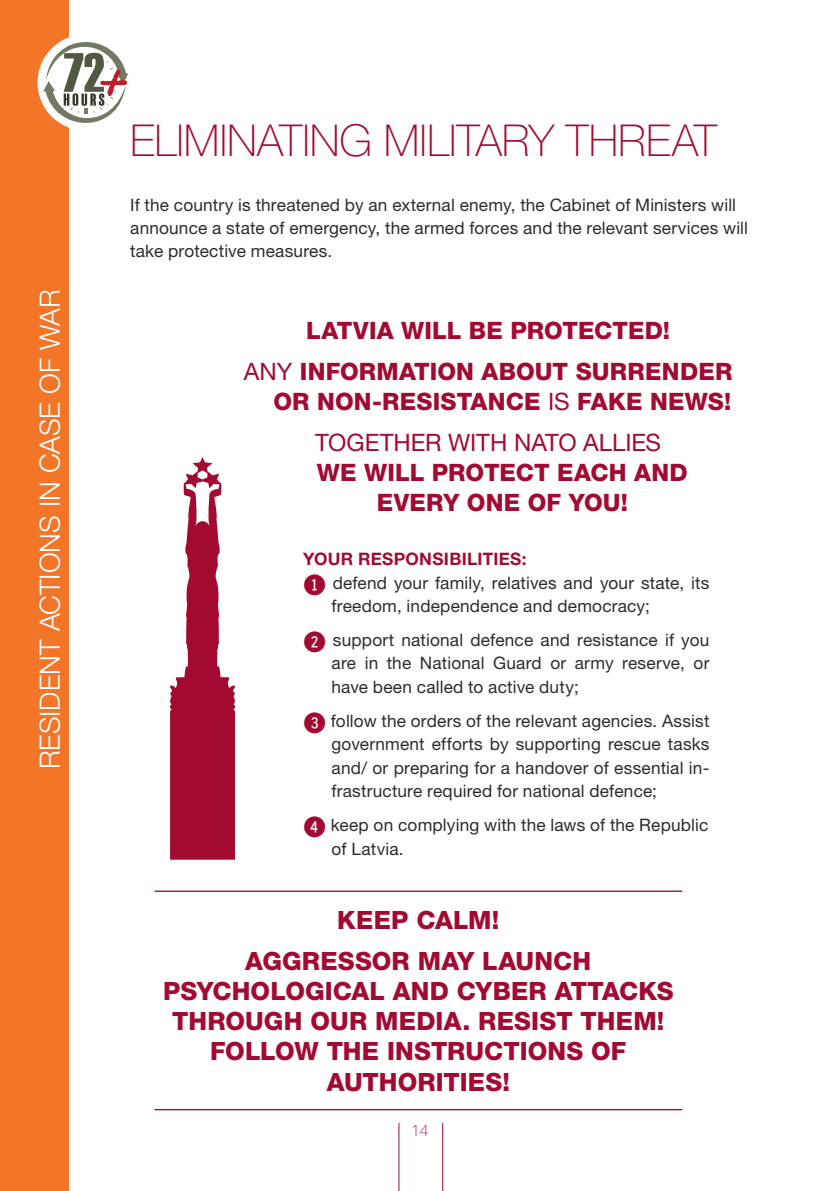
<style>
.page{position:relative;width:840px;height:1191px;background:#fff}
.page>*{position:absolute;margin:0;border:0;box-sizing:border-box;transform-origin:0 0}
.CONTENT_TITLE_01_22{font:100 44px "Helvetica Neue LT Pro";color:#a30a32}
.t1{font:300 28px "Helvetica Neue LT Pro";color:#fff}
.t2{font:800 25.2px/30.2px "Helvetica Neue LT Pro";letter-spacing:.005em;color:#a30a32;text-align:center}
._8_6_11_6_space_afte{font:800 24px/30px "Helvetica Neue LT Pro";letter-spacing:.005em;color:#a30a32;text-align:right}
._8_6_11_6_space_afte-2{font:24px "Helvetica Neue LT Pro";letter-spacing:-.005em;color:#a30a32}
._9_11_6_space_after{font:17.2px/23.2px "Helvetica Neue LT Pro";letter-spacing:.01em;color:#2e2b2c}
.t3{font:700 17.2px "Helvetica Neue LT Pro";letter-spacing:.015em;color:#a30a32}
.t4{font:100 16px "Helvetica Neue LT Pro";color:#a30a32}
.s1{font-weight:400}
.s2{font-family:"Fyra Numeric Circle Closed";font-size:28px;color:#a30a32}
</style>
<div class="page">
<div style="left:0;top:0;width:68px;height:1191px;background:#f37528"></div>
<hr style="left:442px;top:1123px;width:1px;height:68px;background:#a30a32">
<hr style="left:398px;top:1123px;width:1px;height:68px;background:#a30a32">
<hr style="left:154px;top:890px;width:527px;height:2px;background:#a30a32">
<hr style="left:154px;top:1109px;width:527px;height:1px;background:#a30a32">
<svg style="left:170px;top:457px;width:65px;height:402px"></svg>
<div style="left:38px;top:34px;width:96px;height:97px;background:#fff;border-radius:50%"></div>
<svg style="left:43px;top:39px;width:85px;height:87px"></svg>
<p class="t1" style="left:33px;top:769px;width:481px;rotate:-90deg">RESIDENT ACTIONS IN CASE OF WAR</p>
<p class="CONTENT_TITLE_01_22" style="left:130px;top:115px;width:588px">ELIMINATING MILITARY THREAT</p>
<p class="_9_11_6_space_after" style="left:130px;top:193px;width:619px">If the country is threatened by an external enemy, the Cabinet of Ministers will announce a state of emergency, the armed forces and the relevant services will take protective measures.</p>
<p class="_8_6_11_6_space_afte" style="left:306px;top:315px;width:365px">LATVIA WILL BE PROTECTED!</p>
<p class="_8_6_11_6_space_afte" style="left:244px;top:356px;width:490px"><span class="s1">ANY</span> INFORMATION ABOUT SURRENDER<br>OR NON-RESISTANCE <span class="s1">IS</span> FAKE NEWS!</p>
<p class="_8_6_11_6_space_afte-2" style="left:315px;top:428px;width:347px">TOGETHER WITH NATO ALLIES</p>
<p class="_8_6_11_6_space_afte" style="left:317px;top:457px;width:372px">WE WILL PROTECT EACH AND</p>
<p class="_8_6_11_6_space_afte" style="left:376px;top:487px;width:252px">EVERY ONE OF YOU!</p>
<p class="t3" style="left:303px;top:548px;width:225px">YOUR RESPONSIBILITIES:</p>
<p class="_9_11_6_space_after" style="left:331px;top:570px;width:379px;text-indent:-28px"><span class="s2">1</span> defend your family, relatives and your state, its freedom, independence and democracy;</p>
<p class="_9_11_6_space_after" style="left:331px;top:628px;width:379px;text-align:justify;text-indent:-28px"><span class="s2">2</span> support national defence and resistance if you are in the National Guard or army reserve, or have been called to active duty;</p>
<p class="_9_11_6_space_after" style="left:331px;top:709px;width:379px;text-align:justify;text-indent:-28px"><span class="s2">3</span> follow the orders of the relevant agencies. Assist government efforts by supporting rescue tasks and/ or preparing for a handover of essential in&shy;frastructure required for national defence;</p>
<p class="_9_11_6_space_after" style="left:331px;top:813px;width:378px;text-indent:-28px"><span class="s2">4</span> keep on complying with the laws of the Republic of Latvia.</p>
<p class="t2" style="left:337px;top:905px;width:163px">KEEP CALM!</p>
<p class="t2" style="left:163px;top:945px;width:512px">AGGRESSOR MAY LAUNCH<br>PSYCHOLOGICAL AND CYBER ATTACKS<br>THROUGH OUR MEDIA. RESIST THEM!<br>FOLLOW THE INSTRUCTIONS OF<br>AUTHORITIES!</p>
<p class="t4" style="left:411px;top:1120px;width:19px">14</p>
</div>
